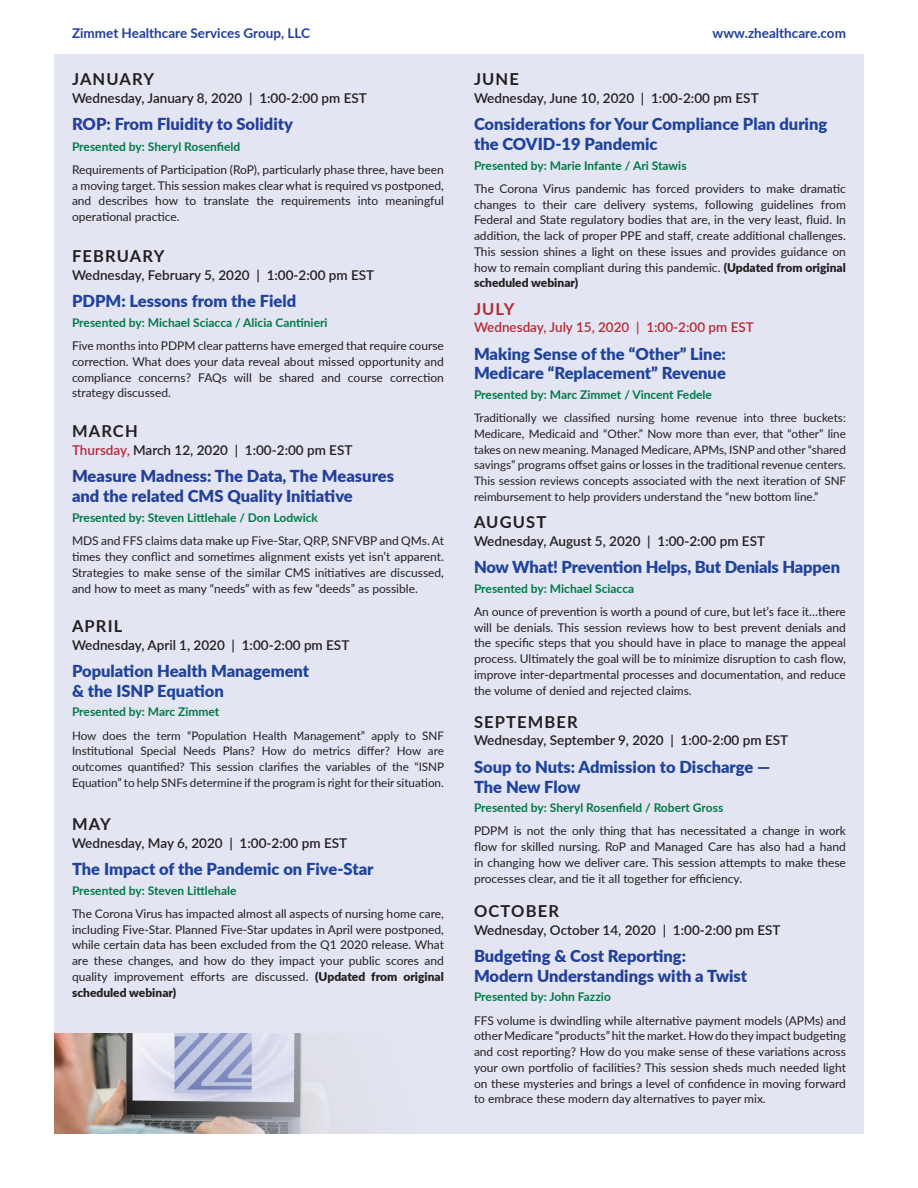
<style>
.page{position:relative;width:918px;height:1188px;background:#fff}
.page>*{position:absolute;margin:0;border:0;box-sizing:border-box;transform-origin:0 0}
.t1{font:900 16.5px/19.8px "Lato";color:#1f439b}
.t2{font:900 16.5px/19.8px "Lato";color:#223f99}
.month{font:700 16.5px "Lato";letter-spacing:.07em;color:#231f20}
.desc{font:700 16.5px "Lato";letter-spacing:.07em;color:#231f20}
.desc-2{font:700 16.5px "Lato";color:#b72837}
.date{font:600 13.5px "Lato";color:#231f20}
.t3{font:700 13.5px "Lato";color:#223f99}
.date-2{font:600 13.5px "Lato";color:#b72837}
.desc-3{font:12px/15.8px "Lato";color:#231f20;text-align:justify}
.t4{font:700 12px "Lato";color:#017a47}
.desc-4{font:11.7px/15.8px "Lato";color:#231f20;text-align:justify}
.s1{color:#b72837}
.s2{font-weight:900}
</style>
<div class="page">
<div style="left:54px;top:54px;width:810px;height:1080px;background:#e3e5f2"></div>
<div style="left:54px;top:1033px;width:383px;height:101px;background:#e1e2ed"></div>
<img style="left:54px;top:1033px;width:261px;height:101px">
<p class="t3" style="left:72px;top:23px;width:240px">Zimmet Healthcare Services Group, LLC</p>
<p class="t3" style="left:713px;top:23px;width:135px">www.zhealthcare.com</p>
<p class="month" style="left:72px;top:67px;width:84px">JANUARY</p>
<p class="date" style="left:72px;top:88px;width:296px">Wednesday, January 8, 2020 | 1:00-2:00 pm EST</p>
<p class="t2" style="left:72px;top:114px;width:223px">ROP: From Fluidity to Solidity</p>
<p class="t4" style="left:72px;top:137px;width:170px">Presented by: Sheryl Rosenfield</p>
<p class="desc-3" style="left:72px;top:161px;width:373px">Requirements of Participation (RoP), particularly phase three, have been a moving target. This session makes clear what is required vs postponed, and describes how to translate the requirements into meaningful operational practice.</p>
<p class="month" style="left:72px;top:244px;width:94px">FEBRUARY</p>
<p class="date" style="left:72px;top:265px;width:304px">Wednesday, February 5, 2020 | 1:00-2:00 pm EST</p>
<p class="t1" style="left:72px;top:291px;width:226px">PDPM: Lessons from the Field</p>
<p class="t4" style="left:72px;top:314px;width:257px">Presented by: Michael Sciacca / Alicia Cantinieri</p>
<p class="desc-3" style="left:72px;top:337px;width:374px">Five months into PDPM clear patterns have emerged that require course correction. What does your data reveal about missed opportunity and compliance concerns? FAQs will be shared and course correction strategy discussed.</p>
<p class="month" style="left:72px;top:419px;width:67px">MARCH</p>
<p class="date" style="left:72px;top:440px;width:282px"><span class="s1">Thursday,</span> March 12, 2020 | 1:00-2:00 pm EST</p>
<p class="t2" style="left:72px;top:465px;width:324px">Measure Madness: The Data, The Measures and the related CMS Quality Initiative</p>
<p class="t4" style="left:72px;top:509px;width:248px">Presented by: Steven Littlehale / Don Lodwick</p>
<p class="desc-3" style="left:72px;top:533px;width:373px">MDS and FFS claims data make up Five-Star, QRP, SNFVBP and QMs. At times they conflict and sometimes alignment exists yet isn’t apparent.<br>Strategies to make sense of the similar CMS initiatives are discussed, and how to meet as many “needs” with as few “deeds” as possible.</p>
<p class="month" style="left:72px;top:614px;width:52px">APRIL</p>
<p class="date" style="left:72px;top:635px;width:279px">Wednesday, April 1, 2020 | 1:00-2:00 pm EST</p>
<p class="t1" style="left:72px;top:661px;width:239px">Population Health Management &amp; the ISNP Equation</p>
<p class="t4" style="left:72px;top:703px;width:149px">Presented by: Marc Zimmet</p>
<p class="desc-4" style="left:72px;top:727px;width:374px">How does the term “Population Health Management” apply to SNF Institutional Special Needs Plans? How do metrics differ? How are outcomes quantified? This session clarifies the variables of the “ISNP Equation” to help SNFs determine if the program is right for their situation.</p>
<p class="month" style="left:72px;top:812px;width:40px">MAY</p>
<p class="date" style="left:72px;top:833px;width:277px">Wednesday, May 6, 2020 | 1:00-2:00 pm EST</p>
<p class="t1" style="left:72px;top:858px;width:303px">The Impact of the Pandemic on Five-Star</p>
<p class="t4" style="left:72px;top:881px;width:166px">Presented by: Steven Littlehale</p>
<p class="desc-3" style="left:72px;top:905px;width:373px">The Corona Virus has impacted almost all aspects of nursing home care, including Five-Star. Planned Five-Star updates in April were postponed, while certain data has been excluded from the Q1 2020 release. What are these changes, and how do they impact your public scores and quality improvement efforts are discussed. <span class="s2">(Updated from original scheduled webinar)</span></p>
<p class="month" style="left:474px;top:67px;width:46px">JUNE</p>
<p class="date" style="left:474px;top:88px;width:286px">Wednesday, June 10, 2020 | 1:00-2:00 pm EST</p>
<p class="t1" style="left:474px;top:114px;width:355px">Considerations for Your Compliance Plan during the COVID-19 Pandemic</p>
<p class="t4" style="left:474px;top:156px;width:214px">Presented by: Marie Infante / Ari Stawis</p>
<p class="desc-3" style="left:474px;top:180px;width:373px">The Corona Virus pandemic has forced providers to make dramatic changes to their care delivery systems, following guidelines from Federal and State regulatory bodies that are, in the very least, fluid. In addition, the lack of proper PPE and staff, create additional challenges.<br>This session shines a light on these issues and provides guidance on how to remain compliant during this pandemic. <span class="s2">(Updated from original scheduled webinar)</span></p>
<p class="desc-2" style="left:474px;top:296px;width:42px">JULY</p>
<p class="date-2" style="left:474px;top:318px;width:281px">Wednesday, July 15, 2020 | 1:00-2:00 pm EST</p>
<p class="t1" style="left:474px;top:343px;width:253px">Making Sense of the “Other” Line:<br>Medicare “Replacement” Revenue</p>
<p class="t4" style="left:474px;top:386px;width:239px">Presented by: Marc Zimmet / Vincent Fedele</p>
<p class="desc-4" style="left:474px;top:410px;width:374px">Traditionally we classified nursing home revenue into three buckets:<br>Medicare, Medicaid and “Other.” Now more than ever, that “other” line takes on new meaning. Managed Medicare, APMs, ISNP and other “shared savings” programs offset gains or losses in the traditional revenue centers.<br>This session reviews concepts associated with the next iteration of SNF reimbursement to help providers understand the “new bottom line.”</p>
<p class="desc" style="left:474px;top:510px;width:74px">AUGUST</p>
<p class="date" style="left:474px;top:531px;width:293px">Wednesday, August 5, 2020 | 1:00-2:00 pm EST</p>
<p class="t1" style="left:474px;top:557px;width:368px">Now What! Prevention Helps, But Denials Happen</p>
<p class="t4" style="left:474px;top:580px;width:162px">Presented by: Michael Sciacca</p>
<p class="desc-3" style="left:474px;top:603px;width:374px">An ounce of prevention is worth a pound of cure, but let’s face it…there will be denials. This session reviews how to best prevent denials and the specific steps that you should have in place to manage the appeal process. Ultimately the goal will be to minimize disruption to cash flow, improve inter-departmental processes and documentation, and reduce the volume of denied and rejected claims.</p>
<p class="desc" style="left:474px;top:710px;width:105px">SEPTEMBER</p>
<p class="date" style="left:474px;top:731px;width:316px">Wednesday, September 9, 2020 | 1:00-2:00 pm EST</p>
<p class="t1" style="left:474px;top:756px;width:298px">Soup to Nuts: Admission to Discharge —<br>The New Flow</p>
<p class="t4" style="left:474px;top:799px;width:251px">Presented by: Sheryl Rosenfield / Robert Gross</p>
<p class="desc-3" style="left:474px;top:823px;width:373px">PDPM is not the only thing that has necessitated a change in work flow for skilled nursing. RoP and Managed Care has also had a hand in changing how we deliver care. This session attempts to make these processes clear, and tie it all together for efficiency.</p>
<p class="month" style="left:474px;top:899px;width:86px">OCTOBER</p>
<p class="date" style="left:474px;top:920px;width:308px">Wednesday, October 14, 2020 | 1:00-2:00 pm EST</p>
<p class="t2" style="left:474px;top:945px;width:275px">Budgeting &amp; Cost Reporting:<br>Modern Understandings with a Twist</p>
<p class="t4" style="left:474px;top:988px;width:138px">Presented by: John Fazzio</p>
<p class="desc-3" style="left:474px;top:1012px;width:373px">FFS volume is dwindling while alternative payment models (APMs) and other Medicare “products” hit the market. How do they impact budgeting and cost reporting? How do you make sense of these variations across your own portfolio of facilities? This session sheds much needed light on these mysteries and brings a level of confidence in moving forward to embrace these modern day alternatives to payer mix.</p>
</div>
